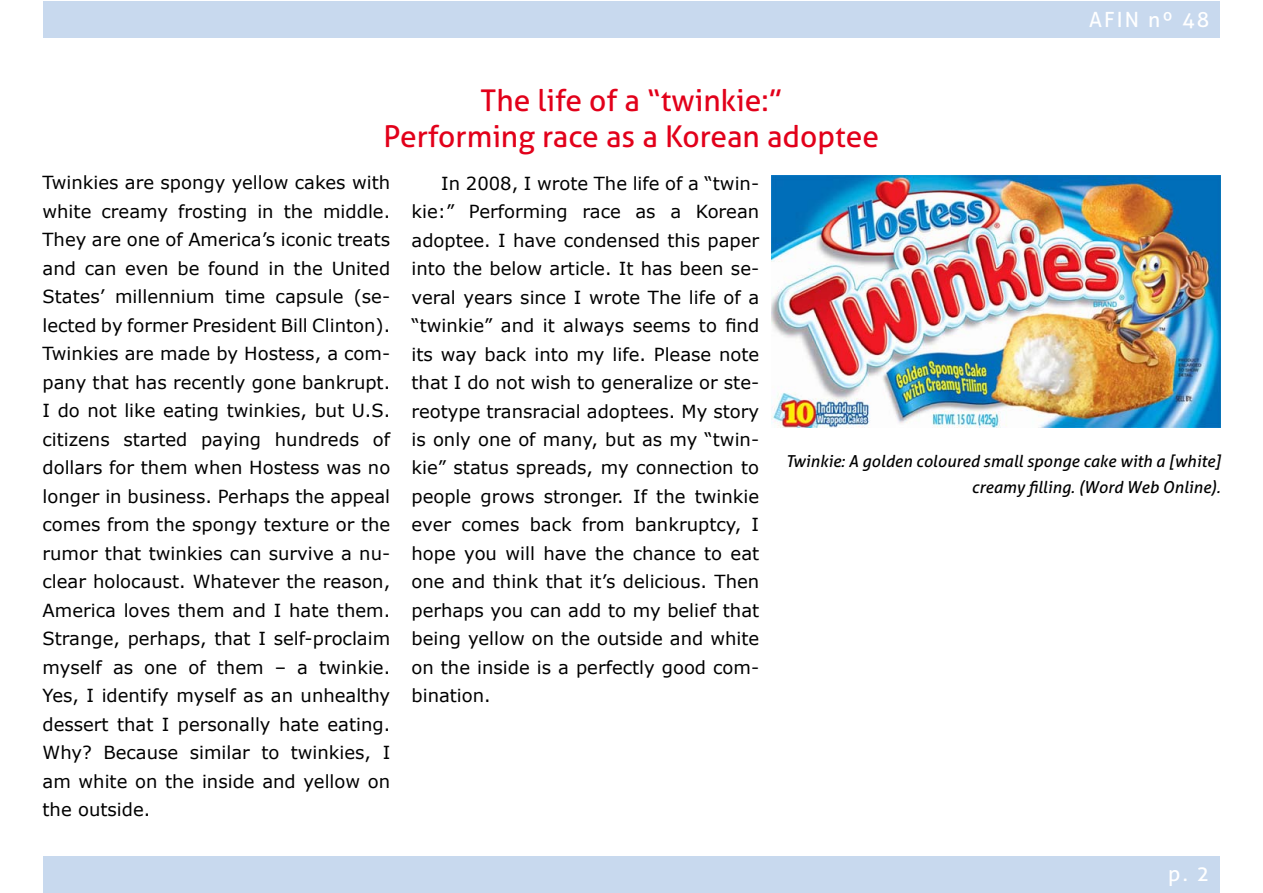
<style>
.page{position:relative;width:1263px;height:893px;background:#fff}
.page>*{position:absolute;margin:0;border:0;box-sizing:border-box;transform-origin:0 0}
.t1{font:30px/36px "Aller";color:#e2001a;text-align:center}
.t2{font:21px "Aller";letter-spacing:.1em;color:#fff}
.t3{font:18px/28.5px "Verdana";color:#000;text-align:justify}
.t4{font:italic 16.5px/25.5px "Aller";color:#000;text-align:right}
</style>
<div class="page">
<div style="left:43px;top:1px;width:1177px;height:37px;background:#c8d9ee"></div>
<div style="left:43px;top:856px;width:1177px;height:37px;background:#c8d9ee"></div>
<img style="left:771px;top:176px;width:449px;height:252px">
<h1 class="t1" style="left:384px;top:83px;width:497px">The life of a “twinkie:”<br>Performing race as a Korean adoptee</h1>
<p class="t2" style="left:1089px;top:7px;width:122px">AFIN nº 48</p>
<p class="t3" style="left:43px;top:169px;width:349px">Twinkies are spongy yellow cakes with white creamy frosting in the middle.<br>They are one of America’s iconic treats and can even be found in the United States’ millennium time capsule (se&shy;lected by former President Bill Clinton).<br>Twinkies are made by Hostess, a com&shy;pany that has recently gone bankrupt.<br>I do not like eating twinkies, but U.S. citizens started paying hundreds of dollars for them when Hostess was no longer in business. Perhaps the appeal comes from the spongy texture or the rumor that twinkies can survive a nu&shy;clear holocaust. Whatever the reason, America loves them and I hate them.<br>Strange, perhaps, that I self-proclaim myself as one of them – a twinkie.<br>Yes, I identify myself as an unhealthy dessert that I personally hate eating.<br>Why? Because similar to twinkies, I am white on the inside and yellow on the outside.</p>
<p class="t3" style="left:411px;top:169px;width:349px;text-indent:30px">In 2008, I wrote The life of a “twin&shy;kie:” Performing race as a Korean adoptee. I have condensed this paper into the below article. It has been se&shy;veral years since I wrote The life of a “twinkie” and it always seems to find its way back into my life. Please note that I do not wish to generalize or ste&shy;reotype transracial adoptees. My story is only one of many, but as my “twin&shy;kie” status spreads, my connection to people grows stronger. If the twinkie ever comes back from bankruptcy, I hope you will have the chance to eat one and think that it’s delicious. Then perhaps you can add to my belief that being yellow on the outside and white on the inside is a perfectly good com&shy;bination.</p>
<p class="t4" style="left:786px;top:448px;width:436px">Twinkie: A golden coloured small sponge cake with a [white] creamy filling. (Word Web Online).</p>
<p class="t2" style="left:1168px;top:861px;width:43px">p. 2</p>
</div>
